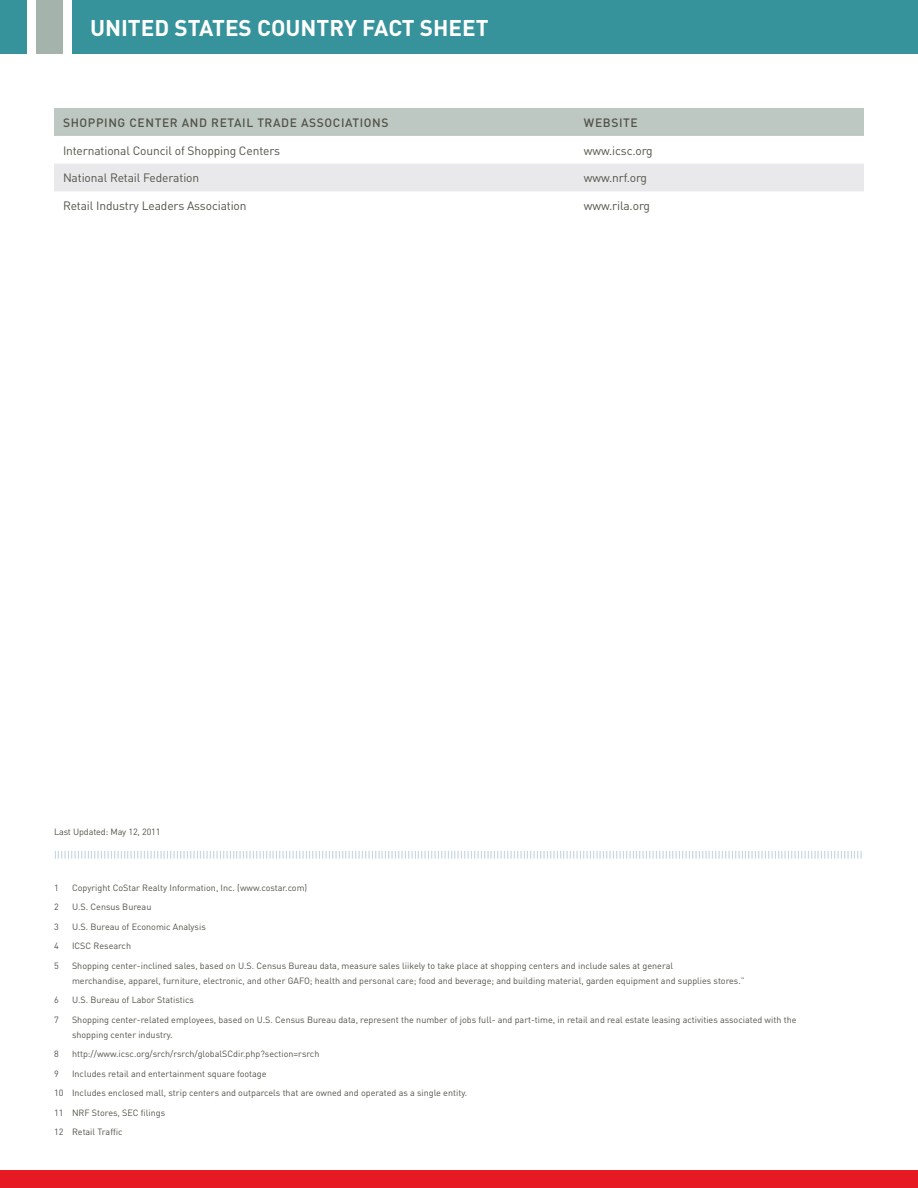
<style>
.page{position:relative;width:918px;height:1188px;background:#fff}
.page>*{position:absolute;margin:0;border:0;box-sizing:border-box;transform-origin:0 0}
.t1{font:700 22.5px "DIN";color:#fff}
.t2{font:12px "DIN";letter-spacing:-.01em;color:#535249}
.t3{font:500 12px "DIN";letter-spacing:.05em;color:#535249}
.t4{font:9px/19.5px "DIN";color:#535249}
.t5{font:300 9px "DIN";color:#7ea1b7}
</style>
<div class="page">
<div style="left:0;top:1170px;width:918px;height:18px;background:#e51a23"></div>
<div style="left:72px;top:0;width:846px;height:54px;background:#37939b"></div>
<div style="left:0;top:0;width:27px;height:54px;background:#37939b"></div>
<div style="left:36px;top:0;width:27px;height:54px;background:#a4b3ab"></div>
<div style="left:54px;top:108px;width:810px;height:28px;background:#bdc8c2"></div>
<div style="left:54px;top:164px;width:810px;height:27px;background:#e9e9eb"></div>
<h1 class="t1" style="left:90px;top:13px;width:400px">UNITED STATES COUNTRY FACT SH EET</h1>
<h2 class="t3" style="left:63px;top:115px;width:34px">SHOPPING</h2>
<h2 class="t3" style="left:129px;top:115px;width:17px">CENTER</h2>
<h2 class="t3" style="left:182px;top:115px;width:10px">AND</h2>
<h2 class="t3" style="left:211px;top:115px;width:16px">RETAIL</h2>
<h2 class="t3" style="left:257px;top:115px;width:16px">TRADE</h2>
<h2 class="t3" style="left:301px;top:115px;width:39px">ASSOCIATI</h2>
<h2 class="t3" style="left:364px;top:115px;width:17px">ONS</h2>
<h2 class="t3" style="left:584px;top:115px;width:35px">WEBSITE</h2>
<h2 class="t2" style="left:63px;top:144px;width:219px">International Council of Shopping Centers</h2>
<h2 class="t2" style="left:584px;top:144px;width:70px">www.icsc.org</h2>
<h2 class="t2" style="left:63px;top:171px;width:138px">National Retail Federation</h2>
<h2 class="t2" style="left:584px;top:171px;width:65px">www.nrf.org</h2>
<h2 class="t2" style="left:63px;top:199px;width:185px">Retail Industry Leaders Association</h2>
<h2 class="t2" style="left:584px;top:199px;width:68px">www.rila.org</h2>
<p class="t4" style="left:54px;top:822px;width:108px">Last Updated: May 12, 2011</p>
<p class="t5" style="left:54px;top:849px;width:810px">|||||||||||||||||||||||||||||||||||||||||||||||||||||||||||||||||||||||||||||||||||||||||||||||||||||||||||||||||||||||||||||||||||||||||||||||||||||||||||||||||||||||||||||||||||||||||||||||||||||||||||||||||||||||||||||||||||||||||||||||||||||</p>
<p class="t4" style="left:54px;top:878px;width:6px">1</p>
<p class="t4" style="left:72px;top:878px;width:237px">Copyright CoStar Realty Information, Inc. (www.costar.com)</p>
<p class="t4" style="left:54px;top:897px;width:6px">2</p>
<p class="t4" style="left:72px;top:897px;width:81px">U.S. Census Bureau</p>
<p class="t4" style="left:54px;top:917px;width:6px">3</p>
<p class="t4" style="left:72px;top:917px;width:135px">U.S. Bureau of Economic Analysis</p>
<p class="t4" style="left:54px;top:936px;width:6px">4</p>
<p class="t4" style="left:72px;top:936px;width:61px">ICSC Research</p>
<p class="t4" style="left:54px;top:956px;width:6px">5</p>
<p class="t4" style="left:72px;top:958px;width:674px;line-height:15px">Shopping center-inclined sales, based on U.S. Census Bureau data, measure sales liikely to take place at shopping centers and include sales at general<br>merchandise, apparel, furniture, electronic, and other GAFO; health and personal care; food and beverage; and building material, garden equipment and supplies stores.”</p>
<p class="t4" style="left:54px;top:990px;width:6px">6</p>
<p class="t4" style="left:72px;top:990px;width:124px">U.S. Bureau of Labor Statistics</p>
<p class="t4" style="left:54px;top:1010px;width:6px">7</p>
<p class="t4" style="left:72px;top:1012px;width:726px;line-height:15px">Shopping center-related employees, based on U.S. Census Bureau data, represent the number of jobs full- and part-time, in retail and real estate leasing activities associated with the shopping center industry.</p>
<p class="t4" style="left:54px;top:1044px;width:6px">8</p>
<p class="t4" style="left:72px;top:1044px;width:249px">http://www.icsc.org/srch/rsrch/globalSCdir.php?section=rsrch</p>
<p class="t4" style="left:54px;top:1064px;width:6px">9</p>
<p class="t4" style="left:54px;top:1064px;width:415px;text-indent:18px">Includes retail and entertainment square footage<br>10 Includes enclosed mall, strip centers and outparcels that are owned and operated as a single entity.<br>11 NRF Stores, SEC filings<br>12 Retail Traffic</p>
</div>
